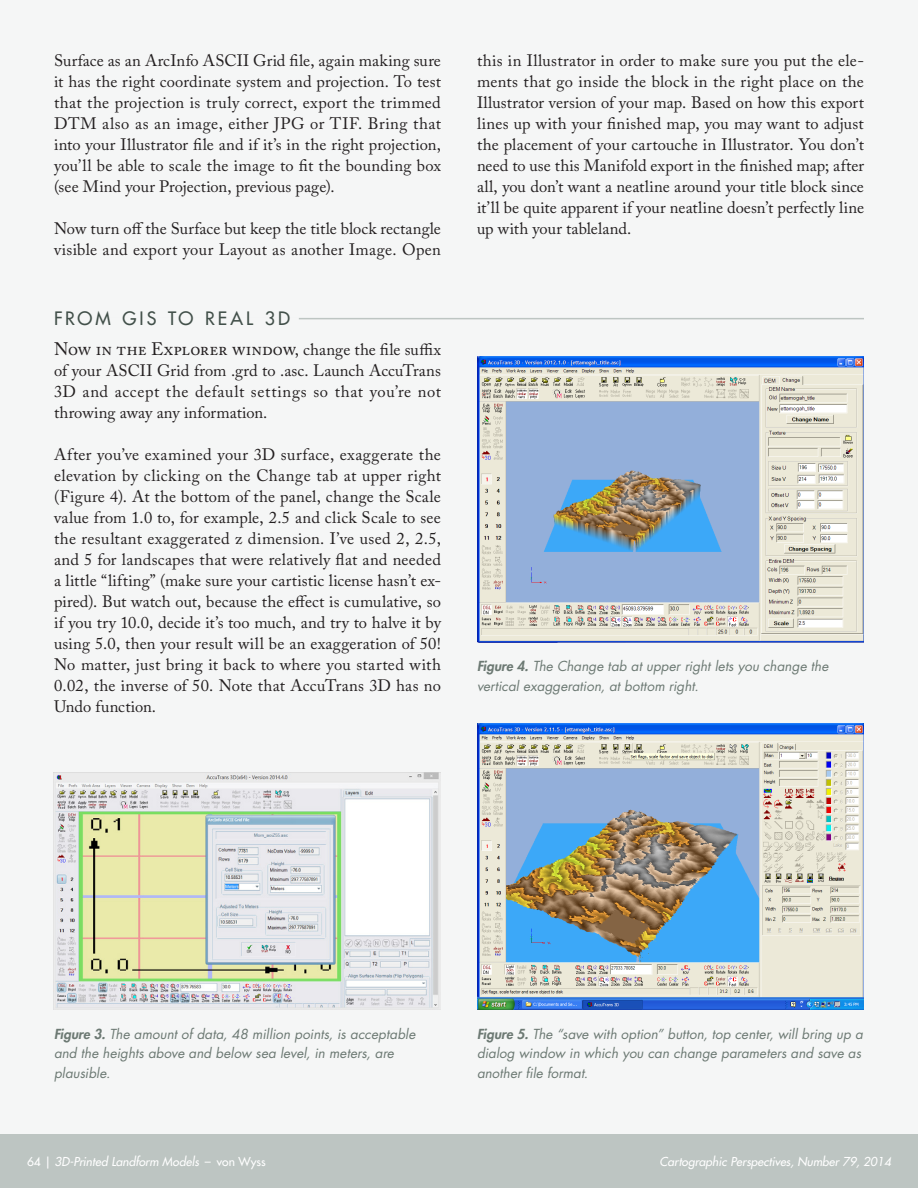
<style>
.page{position:relative;width:918px;height:1188px;background:#fff}
.page>*{position:absolute;margin:0;border:0;box-sizing:border-box;transform-origin:0 0}
.Main_Body_Text{font:18px "Adobe Caslon Pro";letter-spacing:-.005em;color:#231f20}
.Greater_Header{font:500 18px "Futura Std";letter-spacing:.165em;color:#42504a}
.Main_Body_Text-2{font:16.5px/21px "Adobe Caslon Pro";letter-spacing:.005em;color:#231f20;text-align:justify}
.Figure_Caption{font:italic 13.5px/19.5px "Futura Std";letter-spacing:.005em;color:#6c7973}
.t1{font:italic 500 12px "Futura Std";color:#fff}
.s1{font-size:16.5px}
.s2{font-weight:800}
.s3{font-style:normal}
</style>
<div class="page">
<div style="left:0;top:1134px;width:918px;height:54px;background:#bdc5c2"></div>
<div style="left:0;top:0;width:918px;height:1134px;background:#f5f6f6"></div>
<hr style="left:54px;top:318px;width:810px;height:1px;background:#bdc5c2">
<hr style="left:54px;top:317px;width:245px;height:3px;background:#f5f6f6">
<img style="left:477px;top:723px;width:387px;height:287px">
<img style="left:54px;top:772px;width:387px;height:238px">
<img style="left:477px;top:356px;width:387px;height:286px">
<p class="Main_Body_Text-2" style="left:54px;top:50px;width:389px">Surface as an ArcInfo ASCII Grid file, again making sure it has the right coordinate system and projection. To test that the projection is truly correct, export the trimmed DTM also as an image, either JPG or TIF. Bring that into your Illustrator file and if it’s in the right projection, you’ll be able to scale the image to fit the bounding box (see Mind your Projection, previous page).</p>
<p class="Main_Body_Text-2" style="left:54px;top:218px;width:389px">Now turn off the Surface but keep the title block rectangle visible and export your Layout as another Image. Open</p>
<p class="Greater_Header" style="left:54px;top:307px;width:238px">FROM GIS TO REAL 3D</p>
<p class="Main_Body_Text" style="left:54px;top:339px;width:389px">Now in the Explorer window<span class="s1">, change the file suffix</span></p>
<p class="Main_Body_Text-2" style="left:54px;top:360px;width:389px">of your ASCII Grid from .grd to .asc. Launch AccuTrans 3D and accept the default settings so that you’re not throwing away any information.</p>
<p class="Main_Body_Text-2" style="left:54px;top:444px;width:389px">After you’ve examined your 3D surface, exaggerate the elevation by clicking on the Change tab at upper right (Figure 4). At the bottom of the panel, change the Scale value from 1.0 to, for example, 2.5 and click Scale to see the resultant exaggerated z dimension. I’ve used 2, 2.5, and 5 for landscapes that were relatively flat and needed a little “lifting” (make sure your cartistic license hasn’t ex&shy;pired). But watch out, because the effect is cumulative, so if you try 10.0, decide it’s too much, and try to halve it by using 5.0, then your result will be an exaggeration of 50!<br>No matter, just bring it back to where you started with 0.02, the inverse of 50. Note that AccuTrans 3D has no Undo function.</p>
<p class="Main_Body_Text-2" style="left:477px;top:50px;width:389px">this in Illustrator in order to make sure you put the ele&shy;ments that go inside the block in the right place on the Illustrator version of your map. Based on how this export lines up with your finished map, you may want to adjust the placement of your cartouche in Illustrator. You don’t need to use this Manifold export in the finished map; after all, you don’t want a neatline around your title block since it’ll be quite apparent if your neatline doesn’t perfectly line up with your tableland.</p>
<p class="Figure_Caption" style="left:477px;top:657px;width:353px"><span class="s2">Figure 4.</span> The Change tab at upper right lets you change the vertical exaggeration, at bottom right.</p>
<p class="Figure_Caption" style="left:54px;top:1024px;width:363px"><span class="s2">Figure 3.</span> The amount of data, 48 million points, is acceptable and the heights above and below sea level, in meters, are plausible.</p>
<p class="Figure_Caption" style="left:477px;top:1024px;width:387px"><span class="s2">Figure 5.</span> The “save with option” button, top center, will bring up a dialog window in which you can change parameters and save as another file format.</p>
<p class="t1" style="left:27px;top:1154px;width:240px"><span class="s3">64 |</span> 3D-Printed Landform Models <span class="s3">– von Wyss</span></p>
<p class="t1" style="left:660px;top:1154px;width:233px">Cartographic Perspectives, Number 79, 2014</p>
</div>
